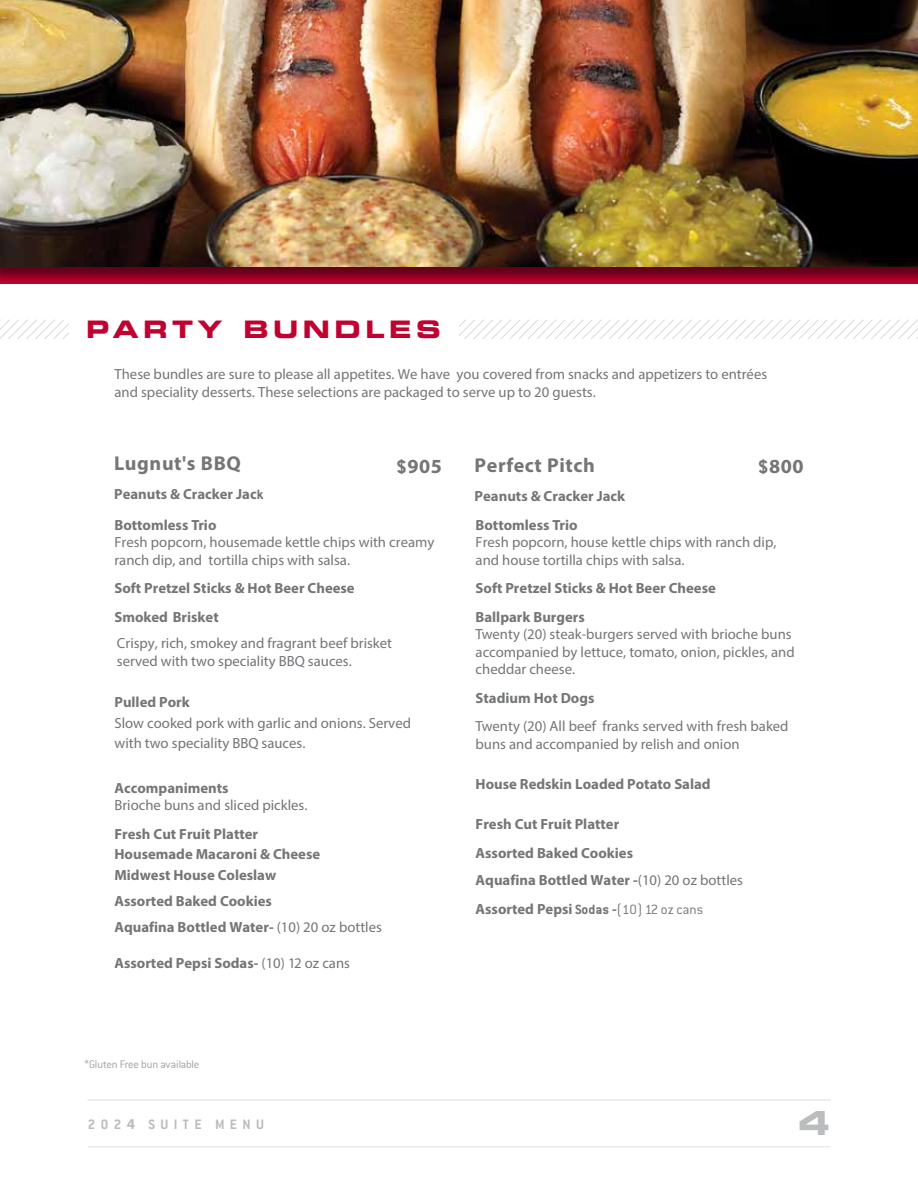
<style>
.page{position:relative;width:918px;height:1188px;background:#fff}
.page>*{position:absolute;margin:0;border:0;box-sizing:border-box;transform-origin:0 0}
.t1{font:700 expanded 33px "Square 721 BT";color:#babcbe}
.t2{font:700 expanded 24px "Square 721 BT";letter-spacing:.19em;color:#c10230}
.t3{font:700 20.1px "Myriad Pro";letter-spacing:.03em;color:#737577}
.t4{font:700 15px "Conduit ITC";letter-spacing:.36em;color:#babcbe}
.t5{font:14.7px/17.4px "Myriad Pro";color:#737577}
.t6{font:700 14.7px/28.5px "Myriad Pro";color:#737577}
.t7{font:14.7px/17.7px "Myriad Pro";color:#737477}
.t8{font:300 12px "Conduit ITC";letter-spacing:-.015em;color:#9d9fa2}
.s1{font-family:"Conduit ITC"}
.s2{font-weight:400}
.s3{font-family:"Conduit ITC";font-weight:300}
.s4{font-family:"Myriad Pro"}
</style>
<div class="page">
<hr style="left:88px;top:1146px;width:742px;height:2px;background:#ebebec">
<div style="left:0;top:0;width:918px;height:284px;background:#000;opacity:.49"></div>
<img style="left:0;top:0;width:918px;height:266px">
<svg style="left:0;top:320px;width:69px;height:19px"></svg>
<svg style="left:459px;top:320px;width:459px;height:19px"></svg>
<hr style="left:88px;top:1100px;width:742px;height:1px;background:#ebebec">
<h2 class="t2" style="left:86px;top:315px;width:356px">PARTY BUNDLES</h2>
<p class="t5" style="left:114px;top:365px;width:654px">These bundles are sure to please all appetites. We have you covered from snacks and appetizers to entrées and speciality desserts. These selections are packaged to serve up to 20 guests.</p>
<h3 class="t3" style="left:114px;top:450px;width:128px">Lugnut's BBQ</h3>
<h3 class="t3" style="left:397px;top:453px;width:47px"><span class="s1">$</span>905</h3>
<p class="t6" style="left:114px;top:479px;width:151px">Peanuts &amp; Cracker Jac<span class="s1">k</span></p>
<p class="t6" style="left:114px;top:510px;width:104px">Bottomless Trio</p>
<p class="t5" style="left:114px;top:533px;width:321px">Fresh popcorn, housemade kettle chips with creamy ranch dip, and tortilla chips with salsa.</p>
<p class="t6" style="left:114px;top:574px;width:242px">Soft Pretzel Sticks &amp; Hot Beer Cheese<br>Smoked Brisket</p>
<p class="t7" style="left:117px;top:634px;width:277px">Crispy, rich, smokey and fragrant beef brisket served with two speciality BBQ sauces.</p>
<p class="t6" style="left:114px;top:688px;width:77px">Pulled Pork</p>
<p class="t7" style="left:115px;top:713px;width:298px;line-height:20.1px">Slow cooked pork with garlic and onions. Served with two speciality BBQ sauces.</p>
<p class="t6" style="left:114px;top:773px;width:116px">Accompaniments</p>
<p class="t5" style="left:114px;top:796px;width:195px">Brioche buns and sliced pickles.</p>
<p class="t6" style="left:114px;top:823px;width:207px;line-height:20.7px">Fresh Cut Fruit Platter<br>Housemade Macaroni &amp; Cheese<br>Midwest House Coleslaw</p>
<p class="t6" style="left:114px;top:888px;width:269px;line-height:25.8px">Assorted Baked Cookies<br>Aquafina Bottled Water- <span class="s2">(10) 20 oz bottles</span></p>
<p class="t6" style="left:114px;top:949px;width:237px">Assorted Pepsi Sodas- <span class="s2">(10) 12 oz cans</span></p>
<h3 class="t3" style="left:475px;top:452px;width:122px">Perfect Pitch</h3>
<h3 class="t3" style="left:758px;top:453px;width:47px"><span class="s1">$</span>800</h3>
<p class="t6" style="left:475px;top:481px;width:152px;line-height:29.2px">Peanuts &amp; Cracker Jack<br>Bottomless Trio</p>
<p class="t5" style="left:476px;top:533px;width:302px">Fresh popcorn, house kettle chips with ranch dip, and house tortilla chips with salsa.</p>
<p class="t6" style="left:476px;top:574px;width:242px">Soft Pretzel Sticks &amp; Hot Beer Cheese<br>Ballpark Burgers</p>
<p class="t5" style="left:476px;top:625px;width:321px">Twenty (20) steak-burgers served with brioche buns accompanied by lettuce, tomato, onion, pickles, and cheddar cheese.</p>
<p class="t6" style="left:476px;top:683px;width:120px">Stadium Hot Dogs</p>
<p class="t5" style="left:476px;top:717px;width:314px">Twenty (20) All beef franks served with fresh baked buns and accompanied by relish and onion</p>
<p class="t6" style="left:476px;top:769px;width:237px">House Redskin Loaded Potato Salad</p>
<p class="t6" style="left:476px;top:810px;width:269px;line-height:28px">Fresh Cut Fruit Platter<br>Assorted Baked Cookies<br>Aquafina Bottled Water -<span class="s2">(10) 20 oz bottles</span></p>
<p class="t6" style="left:476px;top:895px;width:229px">Assorted Pepsi <span class="s1">Sodas</span> -<span class="s3">(10) 12 oz cans</span></p>
<p class="t8" style="left:85px;top:1058px;width:116px">*Gluten Free bun available</p>
<p class="t4" style="left:88px;top:1115px;width:178px">202<span class="s4">4</span> SUITE MENU</p>
<h1 class="t1" style="left:798px;top:1103px;width:34px">4</h1>
</div>
